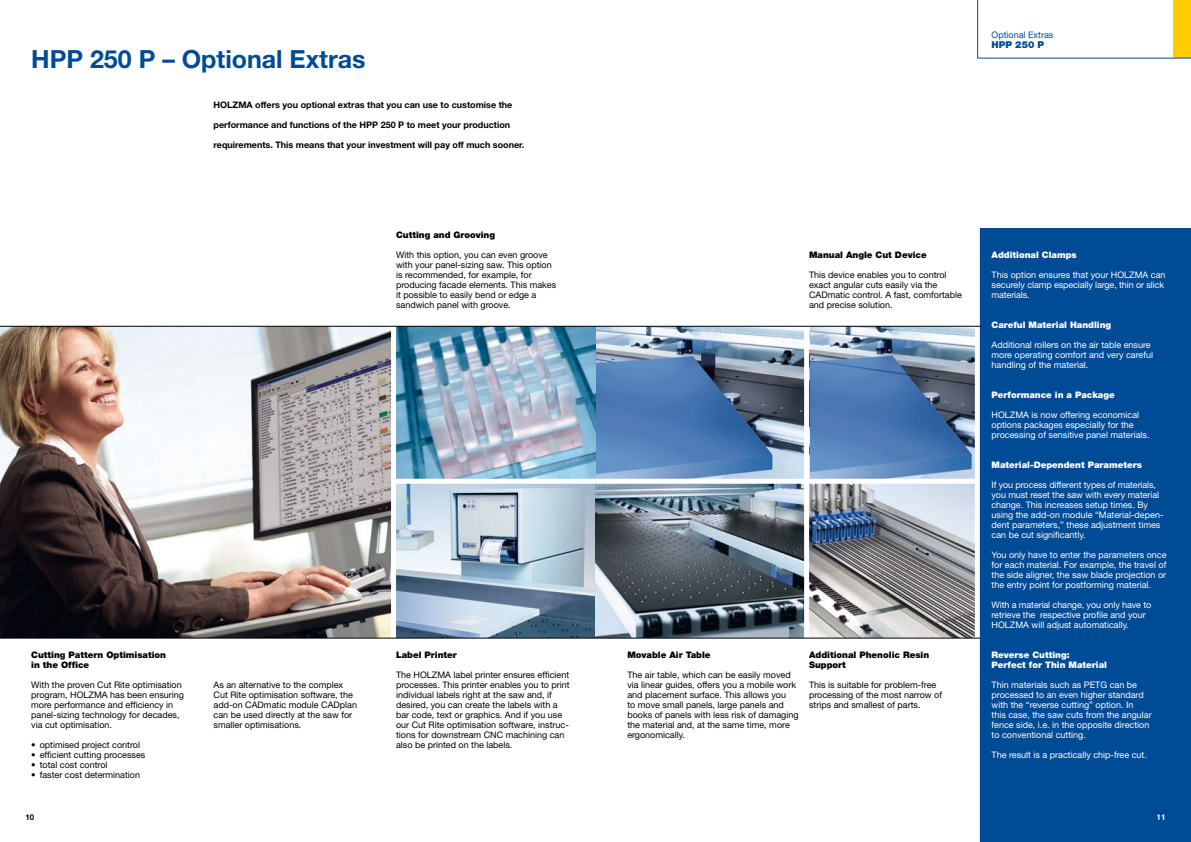
<style>
.page{position:relative;width:1191px;height:842px;background:#fff}
.page>*{position:absolute;margin:0;border:0;box-sizing:border-box;transform-origin:0 0}
.t1{font:700 25px "Helvetica Neue";color:#004b95}
.t2{font:900 9.5px "Helvetica Neue";color:#004b95}
.t3{font:9px/10px "Helvetica Neue";color:#000}
.t4{font:9px/10px "Helvetica Neue";color:#fff}
.t5{font:700 9px "Helvetica Neue";color:#000}
.t6{font:900 9px/10px "Helvetica Neue";color:#000}
.t7{font:900 9px/10px "Helvetica Neue";color:#fff}
.t8{font:9px "Helvetica Neue";color:#004b95}
.t9{font:700 8px "Helvetica Neue";color:#000}
.t10{font:700 8px "Helvetica Neue";color:#fff}
</style>
<div class="page">
<img style="left:396px;top:484px;width:199px;height:154px">
<img style="left:0;top:327px;width:391px;height:311px">
<div style="left:977px;top:228px;width:214px;height:614px;background:#004b95"></div>
<img style="left:809px;top:327px;width:166px;height:152px">
<img style="left:595px;top:327px;width:209px;height:152px">
<img style="left:396px;top:327px;width:199px;height:152px">
<svg style="left:595px;top:484px;width:209px;height:154px"></svg>
<svg style="left:977px;top:0;width:214px;height:58px"></svg>
<img style="left:809px;top:484px;width:166px;height:154px">
<div style="left:975px;top:148px;width:5px;height:694px;background:#fff"></div>
<hr style="left:0;top:326px;width:981px;height:1px;background:#000">
<hr style="left:0;top:638px;width:980px;height:1px;background:#000">
<h1 class="t1" style="left:31px;top:44px;width:336px">HPP 250 P – Optional Extras</h1>
<p class="t5" style="left:214px;top:100px;width:300px">HOLZMA offers you optional extras that you can use to customise the</p>
<p class="t5" style="left:214px;top:120px;width:298px">performance and functions of the HPP 250 P to meet your production</p>
<p class="t5" style="left:214px;top:140px;width:312px">requirements. This means that your investment will pay off much sooner.</p>
<p class="t6" style="left:396px;top:230px;width:101px">Cutting and Grooving</p>
<p class="t3" style="left:396px;top:250px;width:162px">With this option, you can even groove with your panel-sizing saw. This option is recommended, for example, for producing facade elements. This makes it possible to easily bend or edge a sandwich panel with groove.</p>
<p class="t6" style="left:31px;top:650px;width:136px">Cutting Pattern Optimisation in the Office</p>
<p class="t3" style="left:31px;top:680px;width:154px">With the proven Cut Rite optimisation program, HOLZMA has been ensuring more performance and efficiency in panel-sizing technology for decades, via cut optimisation.</p>
<p class="t3" style="left:31px;top:740px;width:110px">• optimised project control</p>
<p class="t3" style="left:31px;top:750px;width:116px">• efficient cutting processes</p>
<p class="t3" style="left:31px;top:760px;width:78px">• total cost control</p>
<p class="t3" style="left:31px;top:770px;width:110px">• faster cost determination</p>
<p class="t3" style="left:214px;top:680px;width:145px">As an alternative to the complex<br>Cut Rite optimisation software, the add-on CADmatic module CADplan can be used directly at the saw for smaller optimisations.</p>
<p class="t6" style="left:396px;top:650px;width:62px">Label Printer</p>
<p class="t3" style="left:396px;top:670px;width:175px">The HOLZMA label printer ensures efficient processes. This printer enables you to print individual labels right at the saw and, if desired, you can create the labels with a bar code, text or graphics. And if you use our Cut Rite optimisation software, instruc&shy;tions for downstream CNC machining can also be printed on the labels.</p>
<p class="t8" style="left:991px;top:30px;width:63px">Optional Extras</p>
<p class="t2" style="left:991px;top:39px;width:54px">HPP 250 P</p>
<p class="t6" style="left:809px;top:250px;width:119px">Manual Angle Cut Device</p>
<p class="t3" style="left:809px;top:270px;width:154px">This device enables you to control exact angular cuts easily via the<br>CADmatic control. A fast, comfortable and precise solution.</p>
<p class="t6" style="left:627px;top:650px;width:85px">Movable Air Table</p>
<p class="t3" style="left:627px;top:670px;width:173px">The air table, which can be easily moved via linear guides, offers you a mobile work and placement surface. This allows you<br>to move small panels, large panels and books of panels with less risk of damaging the material and, at the same time, more ergonomically.</p>
<p class="t6" style="left:809px;top:650px;width:122px">Additional Phenolic Resin<br>Support</p>
<p class="t3" style="left:809px;top:680px;width:134px">This is suitable for problem-free processing of the most narrow of strips and smallest of parts.</p>
<p class="t7" style="left:991px;top:250px;width:87px">Additional Clamps</p>
<p class="t4" style="left:991px;top:270px;width:176px">This option ensures that your HOLZMA can securely clamp especially large, thin or slick materials.</p>
<p class="t7" style="left:991px;top:320px;width:121px">Careful Material Handling</p>
<p class="t4" style="left:991px;top:340px;width:163px">Additional rollers on the air table ensure more operating comfort and very careful handling of the material.</p>
<p class="t7" style="left:991px;top:390px;width:125px">Performance in a Package</p>
<p class="t4" style="left:991px;top:410px;width:160px">HOLZMA is now offering economical options packages especially for the processing of sensitive panel materials.</p>
<p class="t7" style="left:991px;top:460px;width:152px">Material-Dependent Parameters</p>
<p class="t4" style="left:991px;top:480px;width:173px">If you process different types of materials, you must reset the saw with every material change. This increases setup times. By using the add-on module “Material-depen&shy;dent parameters,” these adjustment times can be cut significantly.</p>
<p class="t4" style="left:991px;top:550px;width:177px;text-align:justify">You only have to enter the parameters once for each material. For example, the travel of the side aligner, the saw blade projection or the entry point for postforming material.</p>
<p class="t4" style="left:991px;top:600px;width:161px">With a material change, you only have to retrieve the respective profile and your<br>HOLZMA will adjust automatically.</p>
<p class="t7" style="left:991px;top:650px;width:117px">Reverse Cutting:<br>Perfect for Thin Material</p>
<p class="t4" style="left:991px;top:680px;width:162px">Thin materials such as PETG can be processed to an even higher standard with the “reverse cutting” option. In<br>this case, the saw cuts from the angular fence side, i.e. in the opposite direction to conventional cutting.</p>
<p class="t4" style="left:991px;top:750px;width:157px">The result is a practically chip-free cut.</p>
<p class="t9" style="left:26px;top:812px;width:10px">10</p>
<p class="t10" style="left:1156px;top:812px;width:10px">11</p>
</div>
